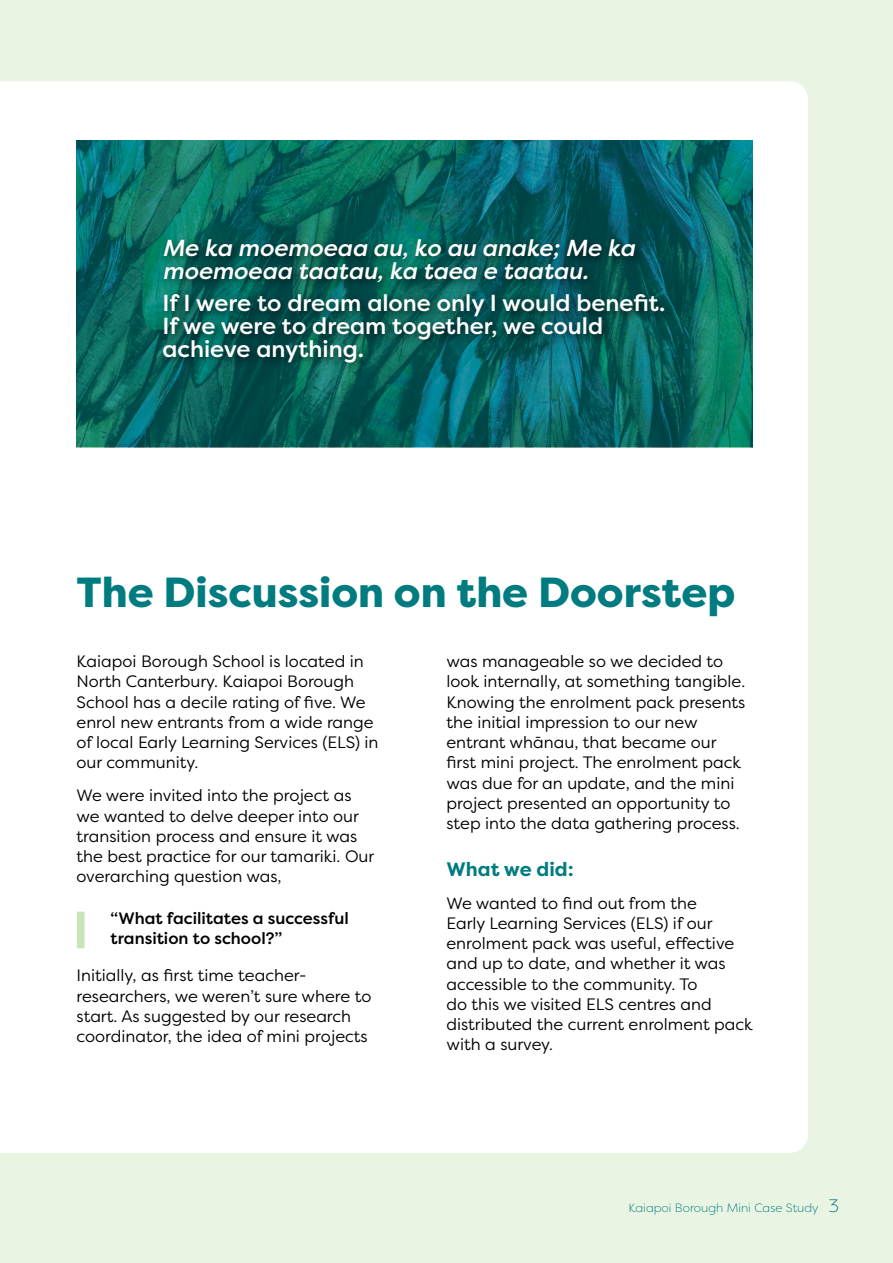
<style>
.page{position:relative;width:893px;height:1263px;background:#e9f4e3}
.page>*{position:absolute;margin:0;border:0;box-sizing:border-box;transform-origin:0 0}
.t1{font:800 42px "Filson Pro";color:#007c81}
.t2{font:500 23.1px/22.8px "Filson Pro";color:#fff}
.t3{font:italic 500 23.1px/22.8px "Filson Pro";color:#fff}
.t4{font:700 19.5px "Filson Pro";color:#007c81}
.t5{font:16.5px/20.2px "Filson Pro";color:#000}
.t6{font:500 16.5px/20.2px "Filson Pro";color:#000}
.t7{font:300 12px "Filson Pro";color:#007c81}
.s1{font-size:18px}
</style>
<div class="page">
<div style="left:0;top:81px;width:808px;height:1072px;background:#fff"></div>
<img style="left:77px;top:140px;width:676px;height:307px">
<div style="left:158px;top:234px;width:518px;height:140px;background:#000;opacity:.66"></div>
<div style="left:77px;top:911px;width:8px;height:37px;background:#c9e4bd"></div>
<h2 class="t3" style="left:163px;top:236px;width:474px">Me ka moemoeaa au, ko au anake; Me ka moemoeaa taatau, ka taea e taatau.</h2>
<h2 class="t2" style="left:163px;top:291px;width:504px">If I were to dream alone only I would benefit.<br>If we were to dream together, we could achieve anything.</h2>
<h1 class="t1" style="left:77px;top:566px;width:660px">The Discussion on the Doorstep</h1>
<p class="t5" style="left:77px;top:651px;width:303px">Kaiapoi Borough School is located in North Canterbury. Kaiapoi Borough School has a decile rating of five. We enrol new entrants from a wide range of local Early Learning Services (ELS) in our community.</p>
<p class="t5" style="left:77px;top:785px;width:299px">We were invited into the project as we wanted to delve deeper into our transition process and ensure it was the best practice for our tamariki. Our overarching question was,</p>
<p class="t6" style="left:111px;top:908px;width:240px">“What facilitates a successful transition to school?”</p>
<p class="t5" style="left:77px;top:965px;width:296px">Initially, as first time teacher&shy;researchers, we weren’t sure where to start. As suggested by our research coordinator, the idea of mini projects</p>
<p class="t5" style="left:446px;top:651px;width:300px">was manageable so we decided to look internally, at something tangible.<br>Knowing the enrolment pack presents the initial impression to our new entrant whānau, that became our first mini project. The enrolment pack was due for an update, and the mini project presented an opportunity to step into the data gathering process.</p>
<p class="t4" style="left:446px;top:856px;width:129px">What we did:</p>
<p class="t5" style="left:446px;top:892px;width:308px">We wanted to find out from the<br>Early Learning Services (ELS) if our enrolment pack was useful, effective and up to date, and whether it was accessible to the community. To<br>do this we visited ELS centres and distributed the current enrolment pack with a survey.</p>
<p class="t7" style="left:628px;top:1200px;width:212px">Kaiapoi Borough Mini Case Study <span class="s1">3</span></p>
</div>
